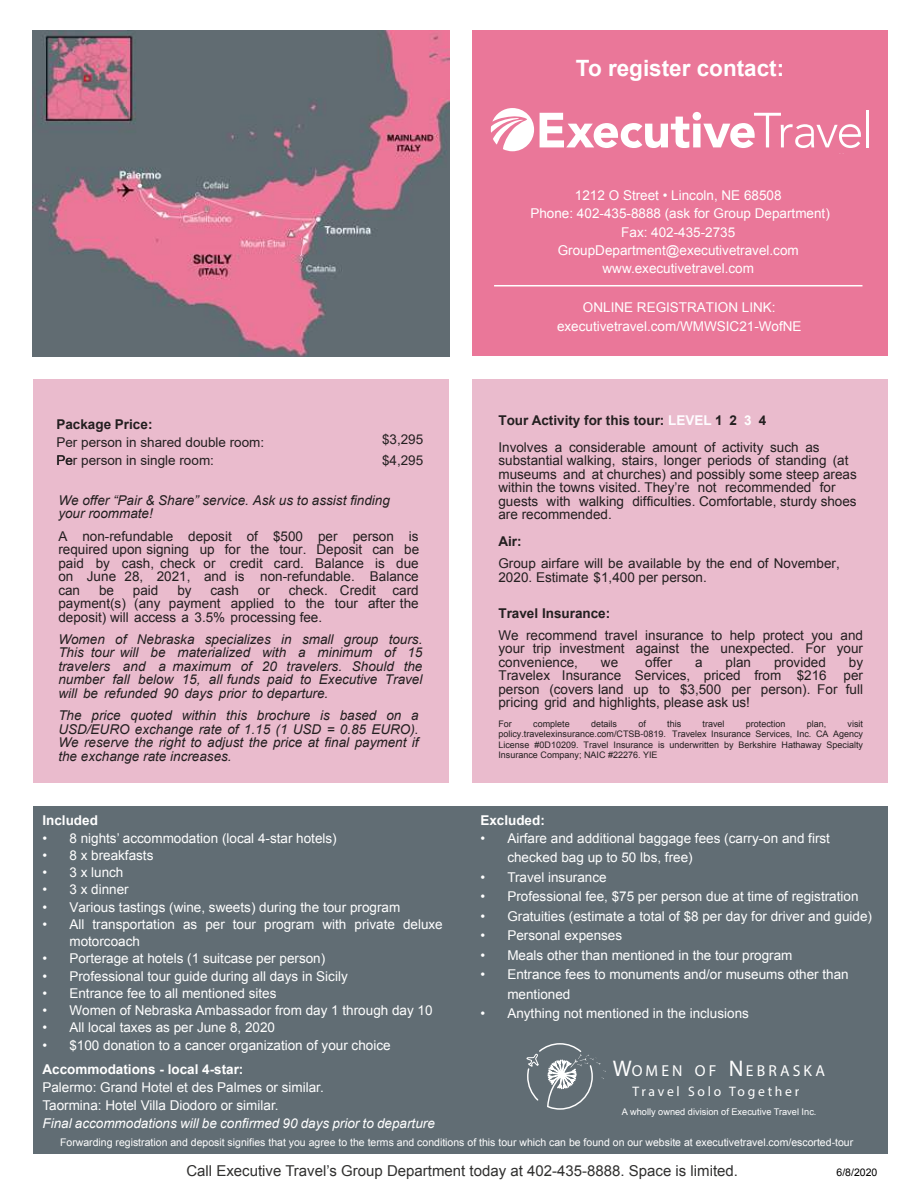
<style>
.page{position:relative;width:918px;height:1188px;background:#fff}
.page>*{position:absolute;margin:0;border:0;box-sizing:border-box;transform-origin:0 0}
.t1{font:700 22.5px "Arial";color:#fff}
.t2{font:700 15.9px "Travelport Sans";letter-spacing:.2em;color:#fff}
.t3{font:15px "Arial";color:#30302f}
.t4{font:700 13.8px "Travelport Sans";letter-spacing:.2em;color:#fff}
.t5{font:13.5px/18.3px "Arial";color:#fff}
.t6{font:13.5px/13.5px "Arial";color:#231f20;text-align:justify}
.t7{font:italic 13.5px/13.5px "Arial";color:#231f20;text-align:justify}
.t8{font:13.5px/17.9px "Arial";color:#231f20}
.t9{font:italic 13.5px "Arial";color:#fff}
.t10{font:700 13.5px "Arial";color:#fff}
.t11{font:700 13.5px "Arial";color:#231f20}
.t12{font:10.5px "Arial";color:#fff}
.t13{font:10.5px "Arial";color:#000}
.t14{font:9.15px "Arial";color:#fff}
.t15{font:9px/10.5px "Arial";color:#231f20;text-align:justify}
.s1{font-style:inherit}
.s2{font-weight:700}
.s3{font-weight:700;color:#fefcff}
.s4{font-weight:700;color:#fff}
.s5{font-size:22.65px}
</style>
<div class="page">
<div style="left:472px;top:379px;width:416px;height:403px;background:#eabbcd"></div>
<img style="left:33px;top:30px;width:416px;height:327px">
<div style="left:33px;top:806px;width:855px;height:348px;background:#616d74"></div>
<div style="left:33px;top:379px;width:416px;height:403px;background:#eabbcd"></div>
<div style="left:472px;top:30px;width:416px;height:326px;background:#ea7799"></div>
<hr style="left:494px;top:285px;width:368px;height:1px;background:#fff">
<svg style="left:526px;top:1043px;width:80px;height:67px"></svg>
<svg style="left:491px;top:108px;width:43px;height:43px"></svg>
<svg style="left:540px;top:112px;width:321px;height:36px"></svg>
<hr style="left:866px;top:110px;width:3px;height:37px;background:#fff">
<h1 class="t1" style="left:576px;top:52px;width:210px">To register contact:</h1>
<p class="t5" style="left:530px;top:186px;width:301px;text-align:center">1212 O Street • Lincoln, NE 68508<br>Phone: 402-435-8888 (ask for Group Department)<br>Fax: 402-435-2735<br>GroupDepartment@executivetravel.com www.executivetravel.com</p>
<p class="t11" style="left:56px;top:416px;width:98px">Package Price:</p>
<p class="t8" style="left:56px;top:433px;width:209px">Per person in shared double room:<br>Per person in single room:</p>
<p class="t8" style="left:382px;top:429px;width:43px;line-height:20.9px">$3,295 $4,295</p>
<p class="t7" style="left:58px;top:494px;width:333px">We offer “Pair &amp; Share” service. Ask us to assist <span class="s1">fi</span>nding your roommate!</p>
<p class="t6" style="left:58px;top:529px;width:362px">A non-refundable deposit of $500 per person is required upon signing up for the tour. Deposit can be paid by cash, check or credit card. Balance is due on June 28, 2021, and is non-refundable. Balance can</p>
<p class="t6" style="left:58px;top:583px;width:362px;text-indent:230px">check. Credit card payment(s) (any payment applied to the tour after the deposit) will access a 3.5% processing fee.</p>
<p class="t7" style="left:58px;top:633px;width:366px">Women of Nebraska specializes in small group tours.<br>This tour will be materialized with a minimum of 15 travelers and a maximum of 20 travelers. Should the number fall below 15, all funds paid to Executive Travel will be refunded 90 days prior to departure.</p>
<p class="t7" style="left:58px;top:709px;width:362px">The price quoted within this brochure is based on a USD/EURO exchange rate of 1.15 (1 USD = 0.85 EURO).<br>We reserve the right to adjust the price at final payment if the exchange rate increases.</p>
<p class="t6" style="left:99px;top:583px;width:17px">be</p>
<p class="t6" style="left:133px;top:583px;width:27px">paid</p>
<p class="t6" style="left:177px;top:583px;width:16px">by</p>
<p class="t6" style="left:210px;top:583px;width:30px">cash</p>
<p class="t6" style="left:258px;top:583px;width:14px">or</p>
<p class="t10" style="left:42px;top:810px;width:57px">Included</p>
<p class="t5" style="left:42px;top:829px;width:296px">• 8 nights’ accommodation (local 4-star hotels)</p>
<p class="t5" style="left:42px;top:846px;width:113px">• 8 x breakfasts</p>
<p class="t5" style="left:42px;top:863px;width:83px">• 3 x lunch</p>
<p class="t5" style="left:42px;top:881px;width:88px">• 3 x dinner</p>
<p class="t5" style="left:42px;top:898px;width:359px">• Various tastings (wine, sweets) during the tour program</p>
<p class="t5" style="left:69px;top:916px;width:375px;line-height:17.2px;text-indent:-27px">• All transportation as per tour program with private deluxe motorcoach</p>
<p class="t5" style="left:42px;top:950px;width:284px">• Porterage at hotels (1 suitcase per person)</p>
<p class="t5" style="left:42px;top:967px;width:307px">• Professional tour guide during all days in Sicily</p>
<p class="t5" style="left:42px;top:984px;width:236px">• Entrance fee to all mentioned sites</p>
<p class="t5" style="left:42px;top:1001px;width:392px">• Women of Nebraska Ambassador from day 1 through day 10</p>
<p class="t5" style="left:42px;top:1019px;width:234px">• All local taxes as per June 8, 2020</p>
<p class="t5" style="left:42px;top:1036px;width:350px">• $100 donation to a cancer organization of your choice</p>
<p class="t10" style="left:42px;top:1059px;width:203px">Accommodations - local 4-star:</p>
<p class="t5" style="left:42px;top:1078px;width:283px">Palermo: Grand Hotel et des Palmes or similar.<br>Taormina: Hotel Villa Diodoro or similar.</p>
<p class="t9" style="left:42px;top:1114px;width:394px">Final accommodations will be confirmed 90 days prior to departure</p>
<p class="t5" style="left:557px;top:297px;width:246px;line-height:19.5px;text-align:center">ONLINE REGISTRATION LINK: executivetravel.com/WMWSIC21-WofNE</p>
<p class="t6" style="left:498px;top:406px;width:323px;line-height:27px"><span class="s2">Tour Activity for this tour:</span> <span class="s3">LEVEL</span> <span class="s2">1 2</span> <span class="s4">3</span> <span class="s2">4<br></span>Involves a considerable amount of activity such as</p>
<p class="t6" style="left:498px;top:454px;width:360px;text-align:left">substantial walking, stairs, longer periods of standing (at museums and at churches) and possibly some steep areas within the towns visited. They’re not recommended for guests with walking difficulties. Comfortable, sturdy shoes are recommended.</p>
<p class="t11" style="left:498px;top:532px;width:25px">Air:</p>
<p class="t6" style="left:498px;top:557px;width:343px">Group airfare will be available by the end of November,<br>2020. Estimate $1,400 per person.</p>
<p class="t11" style="left:498px;top:604px;width:113px">Travel Insurance:</p>
<p class="t6" style="left:498px;top:629px;width:366px">We recommend travel insurance to help protect you and your trip investment against the unexpected. For your convenience,</p>
<p class="t6" style="left:601px;top:656px;width:19px">we</p>
<p class="t6" style="left:645px;top:656px;width:29px">offer</p>
<p class="t6" style="left:695px;top:656px;width:9px">a</p>
<p class="t6" style="left:726px;top:656px;width:27px">plan</p>
<p class="t6" style="left:774px;top:656px;width:53px">provided</p>
<p class="t6" style="left:498px;top:656px;width:366px;text-indent:350px">by Travelex Insurance Services, priced from $216 per person (covers land up to $3,500 per person). For full pricing grid and highlights, please ask us!</p>
<p class="t15" style="left:498px;top:718px;width:15px">For</p>
<p class="t15" style="left:533px;top:718px;width:38px">complete</p>
<p class="t15" style="left:591px;top:718px;width:28px">details</p>
<p class="t15" style="left:638px;top:718px;width:9px">of</p>
<p class="t15" style="left:667px;top:718px;width:16px">this</p>
<p class="t15" style="left:703px;top:718px;width:24px">travel</p>
<p class="t15" style="left:746px;top:718px;width:41px">protection</p>
<p class="t15" style="left:807px;top:718px;width:21px">plan,</p>
<p class="t15" style="left:498px;top:718px;width:366px;text-indent:349px">visit policy.travelexinsurance.com/CTSB-0819. Travelex Insurance Services, Inc. CA Agency License #0D10209. Travel Insurance is underwritten by Berkshire Hathaway Specialty Insurance Company; NAIC #22276. YIE</p>
<p class="t10" style="left:480px;top:810px;width:66px">Excluded:</p>
<p class="t5" style="left:507px;top:828px;width:324px;line-height:19.5px;text-indent:-27px">• Airfare and additional baggage fees (carry-on and first checked bag up to 50 lbs, free)</p>
<p class="t5" style="left:480px;top:868px;width:128px">• Travel insurance</p>
<p class="t5" style="left:480px;top:887px;width:380px">• Professional fee, $75 per person due at time of registration</p>
<p class="t5" style="left:480px;top:907px;width:393px">• Gratuities (estimate a total of $8 per day for driver and guide)</p>
<p class="t5" style="left:480px;top:926px;width:143px">• Personal expenses</p>
<p class="t5" style="left:480px;top:946px;width:314px">• Meals other than mentioned in the tour program</p>
<p class="t5" style="left:507px;top:965px;width:343px;line-height:19.5px;text-indent:-27px">• Entrance fees to monuments and/or museums other than mentioned</p>
<p class="t5" style="left:480px;top:1004px;width:270px">• Anything not mentioned in the inclusions</p>
<p class="t2" style="left:613px;top:1061px;width:214px"><span class="s5">W</span>OMEN OF <span class="s5">N</span>EBRASKA</p>
<p class="t4" style="left:633px;top:1083px;width:168px">Travel Solo Together</p>
<p class="t14" style="left:622px;top:1106px;width:196px">A wholly owned division of Executive Travel Inc.</p>
<p class="t12" style="left:60px;top:1135px;width:795px">Forwarding registration and deposit signifies that you agree to the terms and conditions of this tour which can be found on our website at executivetravel.com/escorted-tour</p>
<p class="t13" style="left:837px;top:1166px;width:42px">6/8/2020</p>
<p class="t3" style="left:186px;top:1161px;width:553px">Call Executive Travel’s Group Department today at 402-435-8888. Space is limited.</p>
</div>
